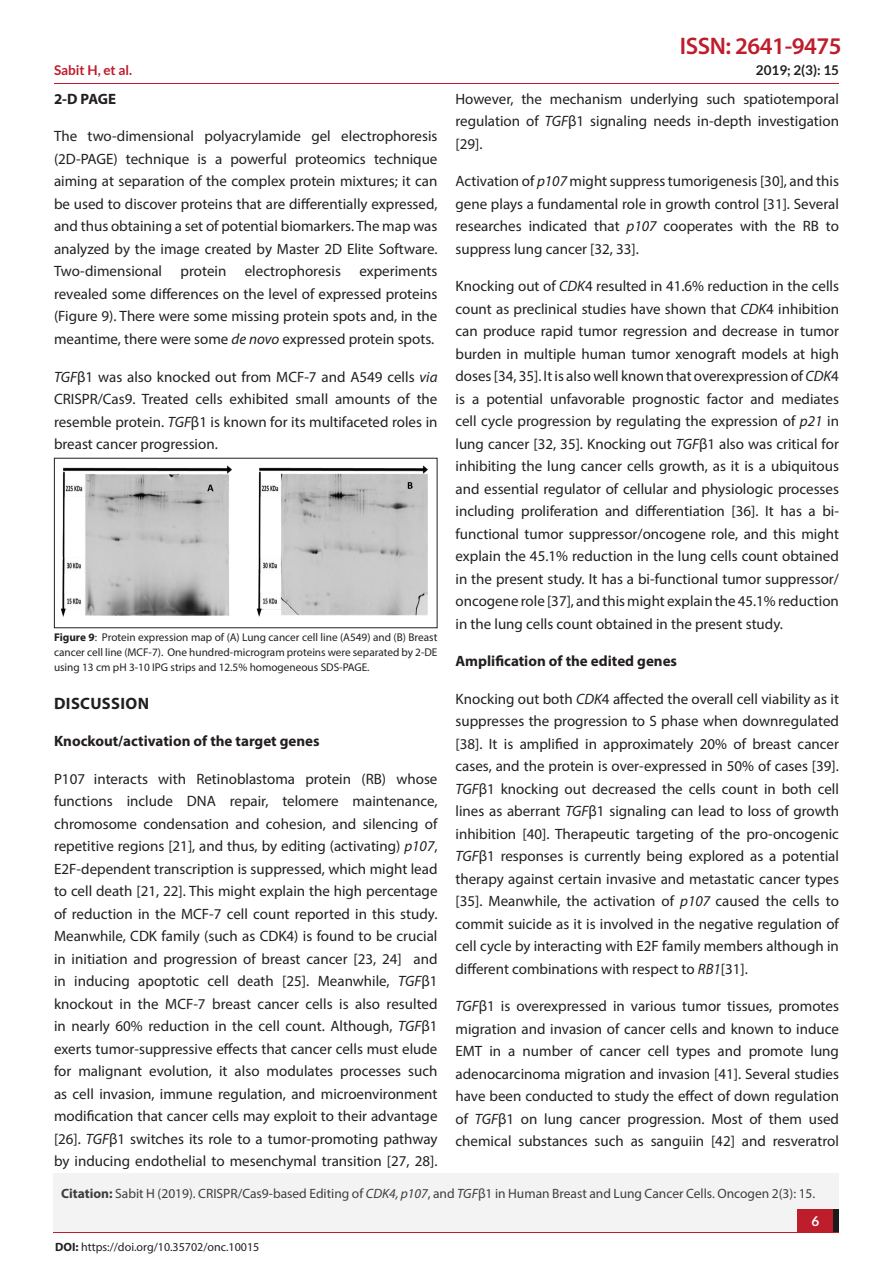
<style>
.page{position:relative;width:893px;height:1263px;background:#fff}
.page>*{position:absolute;margin:0;border:0;box-sizing:border-box;transform-origin:0 0}
.t1{font:600 24px "Myriad Pro";letter-spacing:-.02em;color:#be1d2c}
.t2{font:700 16.5px "Myriad Pro";letter-spacing:.02em;color:#231f20}
.t3{font:15px/22.5px "Myriad Pro";color:#231f20;text-align:justify}
.t4{font:700 15px "Myriad Pro";color:#231f20}
.t5{font:13.5px "Myriad Pro";color:#3e3e3f}
.t6{font:700 13.5px "Lato";color:#be1d2c}
.t7{font:700 13.5px "Lato";color:#231f20}
.t8{font:700 13.5px "Lato";color:#fff}
.t9{font:12px "Myriad Pro";color:#231f20}
.t10{font:11.25px/15px "Myriad Pro";color:#231f20;text-align:justify}
.s1{font-style:italic}
.s2{font-weight:700}
</style>
<div class="page">
<hr style="left:54px;top:84px;width:785px;height:1px;background:#be1d2c">
<div style="left:54px;top:1211px;width:785px;height:22px;background:#f3f3f4"></div>
<div style="left:54px;top:1172px;width:785px;height:59px;background:#f3f3f4"></div>
<div style="left:798px;top:1209px;width:41px;height:22px;background:#1b1b1b"></div>
<div style="left:798px;top:1209px;width:35px;height:22px;background:#be1d2c"></div>
<img style="left:60px;top:465px;width:368px;height:152px">
<div style="left:54px;top:458px;width:383px;height:170px;border:1px solid #231f20"></div>
<h1 class="t1" style="left:680px;top:31px;width:163px">ISSN: 2641-9475</h1>
<p class="t6" style="left:54px;top:62px;width:80px">Sabit H, et al.</p>
<p class="t7" style="left:756px;top:62px;width:85px">2019; 2(3): 15</p>
<p class="t4" style="left:54px;top:89px;width:64px">2-D PAGE</p>
<p class="t3" style="left:54px;top:125px;width:385px">The two-dimensional polyacrylamide gel electrophoresis (2D-PAGE) technique is a powerful proteomics technique aiming at separation of the complex protein mixtures; it can be used to discover proteins that are differentially expressed, and thus obtaining a set of potential biomarkers. The map was analyzed by the image created by Master 2D Elite Software.<br>Two-dimensional protein electrophoresis experiments revealed some differences on the level of expressed proteins (Figure 9). There were some missing protein spots and, in the meantime, there were some <span class="s1">de novo</span> expressed protein spots.</p>
<p class="t3" style="left:54px;top:365px;width:385px"><span class="s1">TGF</span>β1 was also knocked out from MCF-7 and A549 cells <span class="s1">via </span>CRISPR/Cas9. Treated cells exhibited small amounts of the resemble protein. <span class="s1">TGF</span>β1 is known for its multifaceted roles in breast cancer progression.</p>
<p class="t10" style="left:54px;top:630px;width:385px"><span class="s2">Figure 9</span>: Protein expression map of (A) Lung cancer cell line (A549) and (B) Breast cancer cell line (MCF-7). One hundred-microgram proteins were separated by 2-DE using 13 cm pH 3-10 IPG strips and 12.5% homogeneous SDS-PAGE.</p>
<p class="t2" style="left:54px;top:692px;width:96px">DISCUSSION</p>
<p class="t4" style="left:54px;top:731px;width:267px">Knockout/activation of the target genes</p>
<p class="t3" style="left:54px;top:767px;width:385px">P107 interacts with Retinoblastoma protein (RB) whose functions include DNA repair, telomere maintenance, chromosome condensation and cohesion, and silencing of repetitive regions [21], and thus, by editing (activating) <span class="s1">p107</span>, E2F-dependent transcription is suppressed, which might lead to cell death [21, 22]. This might explain the high percentage of reduction in the MCF-7 cell count reported in this study.<br>Meanwhile, CDK family (such as CDK4) is found to be crucial in initiation and progression of breast cancer [23, 24] and in inducing apoptotic cell death [25]. Meanwhile, <span class="s1">TGF</span>β1 knockout in the MCF-7 breast cancer cells is also resulted in nearly 60% reduction in the cell count. Although, <span class="s1">TGF</span>β1 exerts tumor-suppressive effects that cancer cells must elude for malignant evolution, it also modulates processes such as cell invasion, immune regulation, and microenvironment modification that cancer cells may exploit to their advantage [26]. <span class="s1">TGF</span>β1 switches its role to a tumor-promoting pathway by inducing endothelial to mesenchymal transition [27, 28].</p>
<p class="t3" style="left:455px;top:87px;width:385px">However, the mechanism underlying such spatiotemporal regulation of <span class="s1">TGF</span>β1 signaling needs in-depth investigation [29].</p>
<p class="t3" style="left:455px;top:170px;width:385px">Activation of <span class="s1">p107</span> might suppress tumorigenesis [30], and this gene plays a fundamental role in growth control [31]. Several researches indicated that <span class="s1">p107</span> cooperates with the RB to suppress lung cancer [32, 33].</p>
<p class="t3" style="left:455px;top:275px;width:385px">Knocking out of <span class="s1">CDK</span>4 resulted in 41.6% reduction in the cells count as preclinical studies have shown that <span class="s1">CDK</span>4 inhibition can produce rapid tumor regression and decrease in tumor burden in multiple human tumor xenograft models at high doses [34, 35]. It is also well known that overexpression of <span class="s1">CDK</span>4 is a potential unfavorable prognostic factor and mediates cell cycle progression by regulating the expression of <span class="s1">p21</span> in lung cancer [32, 35]. Knocking out <span class="s1">TGF</span>β1 also was critical for inhibiting the lung cancer cells growth, as it is a ubiquitous and essential regulator of cellular and physiologic processes including proliferation and differentiation [36]. It has a bi&shy;functional tumor suppressor/oncogene role, and this might explain the 45.1% reduction in the lung cells count obtained in the present study. It has a bi-functional tumor suppressor/ oncogene role [37], and this might explain the 45.1% reduction in the lung cells count obtained in the present study.</p>
<p class="t4" style="left:455px;top:651px;width:223px">Amplification of the edited genes</p>
<p class="t3" style="left:455px;top:687px;width:385px">Knocking out both <span class="s1">CDK</span>4 affected the overall cell viability as it suppresses the progression to S phase when downregulated [38]. It is amplified in approximately 20% of breast cancer cases, and the protein is over-expressed in 50% of cases [39].<br><span class="s1">TGF</span>β1 knocking out decreased the cells count in both cell lines as aberrant <span class="s1">TGF</span>β1 signaling can lead to loss of growth inhibition [40]. Therapeutic targeting of the pro-oncogenic <span class="s1">TGF</span>β1 responses is currently being explored as a potential therapy against certain invasive and metastatic cancer types [35]. Meanwhile, the activation of <span class="s1">p107</span> caused the cells to commit suicide as it is involved in the negative regulation of cell cycle by interacting with E2F family members although in different combinations with respect to <span class="s1">RB1</span>[31].</p>
<p class="t3" style="left:455px;top:995px;width:385px"><span class="s1">TGF</span>β1 is overexpressed in various tumor tissues, promotes migration and invasion of cancer cells and known to induce EMT in a number of cancer cell types and promote lung adenocarcinoma migration and invasion [41]. Several studies have been conducted to study the effect of down regulation of <span class="s1">TGF</span>β1 on lung cancer progression. Most of them used chemical substances such as sanguiin [42] and resveratrol</p>
<p class="t5" style="left:61px;top:1185px;width:756px"><span class="s2">Citation:</span> Sabit H (2019). CRISPR/Cas9-based Editing of <span class="s1">CDK4, p107</span>, and <span class="s1">TGF</span>β1 in Human Breast and Lung Cancer Cells. Oncogen 2(3): 15.</p>
<p class="t8" style="left:811px;top:1213px;width:9px">6</p>
<p class="t9" style="left:55px;top:1239px;width:206px"><span class="s2">DOI:</span> https://doi.org/10.35702/onc.10015</p>
</div>
